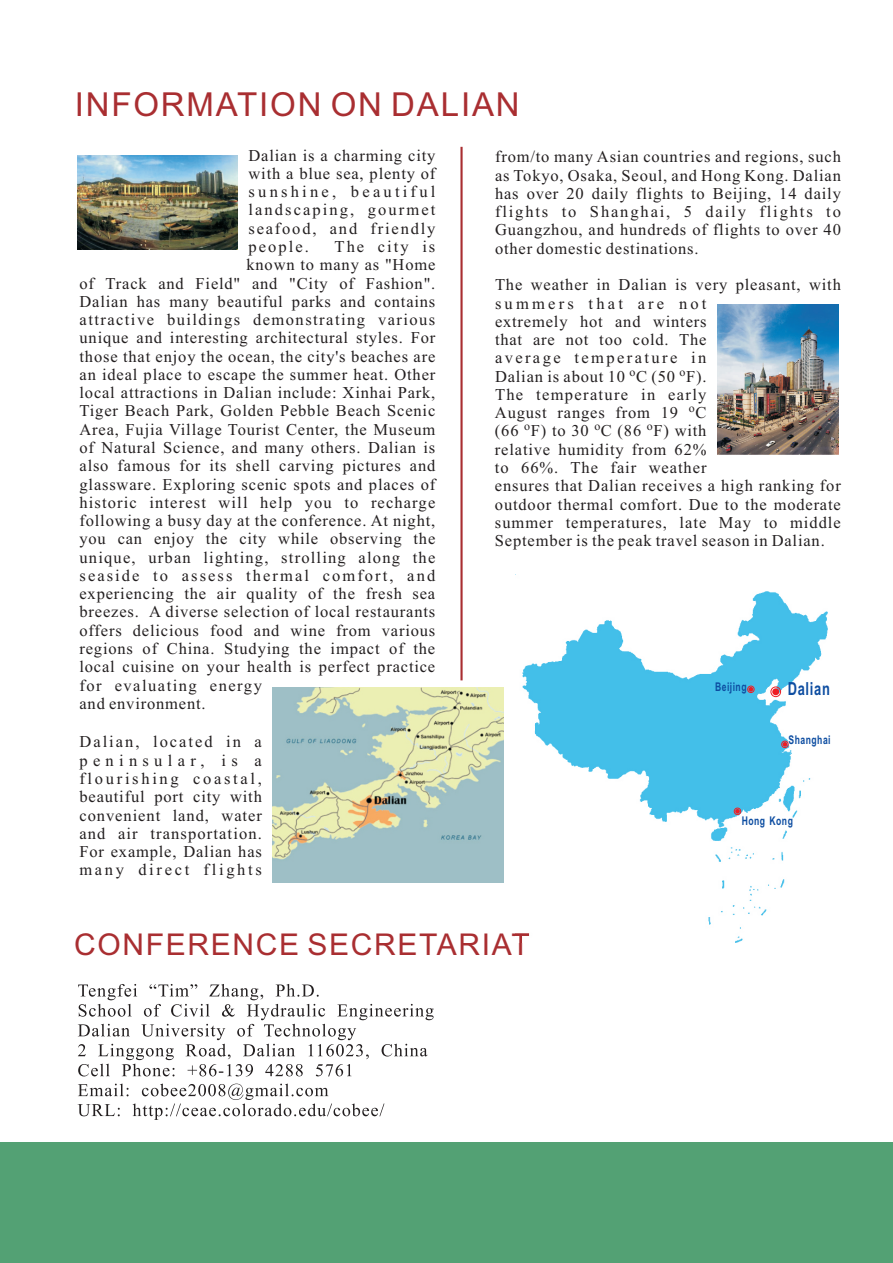
<style>
.page{position:relative;width:893px;height:1263px;background:#fff}
.page>*{position:absolute;margin:0;border:0;box-sizing:border-box;transform-origin:0 0}
.t1{font:33px "Arial";letter-spacing:.055em;color:#a92e31}
.t2{font:30px "Arial";letter-spacing:.055em;color:#a92e31}
.t3{font:700 18px "Arial";letter-spacing:.055em;color:#0d4da1;scale:.72 1}
.t4{font:16.5px/18.3px "Times New Roman";letter-spacing:.05em;color:#231f20;text-align:justify}
.t5{font:16.5px "Times New Roman";letter-spacing:.07em;color:#231f20}
.t6{font:16.5px "Times New Roman";letter-spacing:.09em;color:#231f20}
.t7{font:16.5px "Times New Roman";letter-spacing:.125em;color:#231f20}
.t8{font:700 12px "Arial";letter-spacing:.055em;color:#0d4da1;scale:.72 1}
.t9{font:12px "Times New Roman";color:#231f20}
</style>
<div class="page">
<hr style="left:460px;top:147px;width:3px;height:533px;background:#a92e31">
<img style="left:78px;top:155px;width:160px;height:95px">
<img style="left:273px;top:688px;width:231px;height:194px">
<svg style="left:78px;top:984px;width:356px;height:136px"></svg>
<div style="left:0;top:1142px;width:893px;height:121px;background:#53a174"></div>
<img style="left:717px;top:304px;width:122px;height:151px">
<img style="left:515px;top:574px;width:313px;height:369px">
<div style="left:747px;top:686px;width:7px;height:7px;border:1px solid #ee1d23;border-radius:50%"></div>
<div style="left:781px;top:741px;width:7px;height:7px;border:1px solid #ee1d23;border-radius:50%"></div>
<div style="left:734px;top:808px;width:7px;height:7px;border:1px solid #ee1d23;border-radius:50%"></div>
<div style="left:772px;top:688px;width:7px;height:7px;background:#ee1d23;border-radius:50%"></div>
<div style="left:771px;top:687px;width:10px;height:10px;border:1px solid #ee1d23;border-radius:50%"></div>
<h1 class="t1" style="left:75px;top:92px;width:446px">INFORMATION ON DALIAN</h1>
<p class="t4" style="left:249px;top:147px;width:188px">Dalian is a charming city with a blue sea, plenty of sunshine, beautiful landscaping, gourmet seafood, and friendly people.</p>
<p class="t4" style="left:495px;top:149px;width:347px">from/to many Asian countries and regions, such as Tokyo, Osaka, Seoul, and Hong Kong. Dalian has over 20 daily flights to Beijing, 14 daily flights to Shanghai, 5 daily flights to Guangzhou, and hundreds of flights to over 40 other domestic destinations.</p>
<p class="t4" style="left:495px;top:277px;width:347px;text-align:left">The weather in Dalian is very pleasant, with summers that are not<br>extremely hot and winters<br>that are not too cold. The<br>average temperature in</p>
<p class="t9" style="left:679px;top:367px;width:7px">o</p>
<p class="t7" style="left:335px;top:240px;width:102px">The city is</p>
<p class="t4" style="left:246px;top:257px;width:190px">known to many as "Home</p>
<p class="t4" style="left:80px;top:275px;width:357px">of Track and Field" and "City of Fashion".</p>
<p class="t4" style="left:80px;top:294px;width:357px">Dalian has many beautiful parks and contains</p>
<p class="t6" style="left:80px;top:314px;width:357px">attractive buildings demonstrating various</p>
<p class="t4" style="left:80px;top:330px;width:357px">unique and interesting architectural styles. For</p>
<p class="t4" style="left:80px;top:348px;width:357px">those that enjoy the ocean, the city's beaches are</p>
<p class="t4" style="left:80px;top:367px;width:357px">an ideal place to escape the summer heat. Other</p>
<p class="t4" style="left:80px;top:385px;width:357px">local attractions in Dalian include: Xinhai Park,</p>
<p class="t4" style="left:80px;top:403px;width:357px">Tiger Beach Park, Golden Pebble Beach Scenic</p>
<p class="t4" style="left:80px;top:422px;width:357px">Area, Fujia Village Tourist Center, the Museum</p>
<p class="t4" style="left:80px;top:440px;width:357px">of Natural Science, and many others. Dalian is</p>
<p class="t4" style="left:80px;top:458px;width:357px">also famous for its shell carving pictures and</p>
<p class="t4" style="left:80px;top:476px;width:357px">glassware. Exploring scenic spots and places of</p>
<p class="t5" style="left:80px;top:496px;width:357px">historic interest will help you to recharge</p>
<p class="t4" style="left:80px;top:513px;width:357px">following a busy day at the conference. At night,</p>
<p class="t4" style="left:80px;top:531px;width:357px">you can enjoy the city while observing the</p>
<p class="t5" style="left:79px;top:551px;width:357px">unique, urban lighting, strolling along the</p>
<p class="t7" style="left:79px;top:569px;width:357px">seaside to assess thermal comfort, and</p>
<p class="t4" style="left:79px;top:586px;width:357px">experiencing the air quality of the fresh sea</p>
<p class="t4" style="left:79px;top:604px;width:357px">breezes. A diverse selection of local restaurants</p>
<p class="t4" style="left:79px;top:623px;width:357px">offers delicious food and wine from various</p>
<p class="t4" style="left:79px;top:641px;width:357px">regions of China. Studying the impact of the</p>
<p class="t4" style="left:79px;top:659px;width:357px">local cuisine on your health is perfect practice</p>
<p class="t6" style="left:79px;top:679px;width:184px">for evaluating energy</p>
<p class="t4" style="left:79px;top:696px;width:128px">and environment.</p>
<p class="t4" style="left:79px;top:734px;width:184px">Dalian, located in a peninsular, is a flourishing coastal, beautiful port city with convenient land, water and air transportation.<br>For example, Dalian has many direct flights</p>
<p class="t4" style="left:495px;top:368px;width:347px;text-align:left">Dalian is about 10 C (50 F).<br>The temperature in early<br>August ranges from 19 C<br>(66 F) to 30 C (86 F) with<br>relative humidity from 62%<br>to 66%. The fair weather<br>ensures that Dalian receives a high ranking for outdoor thermal comfort. Due to the moderate summer temperatures, late May to middle<br>September is the peak travel season in Dalian.</p>
<p class="t9" style="left:629px;top:367px;width:7px">o</p>
<p class="t9" style="left:689px;top:404px;width:7px">o</p>
<p class="t9" style="left:524px;top:422px;width:7px">o</p>
<p class="t9" style="left:594px;top:422px;width:7px">o</p>
<p class="t9" style="left:647px;top:422px;width:7px">o</p>
<p class="t8" style="left:715px;top:682px;width:45px">Beijing</p>
<p class="t3" style="left:788px;top:682px;width:60px">Dalian</p>
<p class="t8" style="left:789px;top:735px;width:60px">Shanghai</p>
<p class="t8" style="left:742px;top:816px;width:73px">Hong Kong</p>
<h2 class="t2" style="left:74px;top:933px;width:457px">CONFERENCE SECRETARIAT</h2>
</div>
